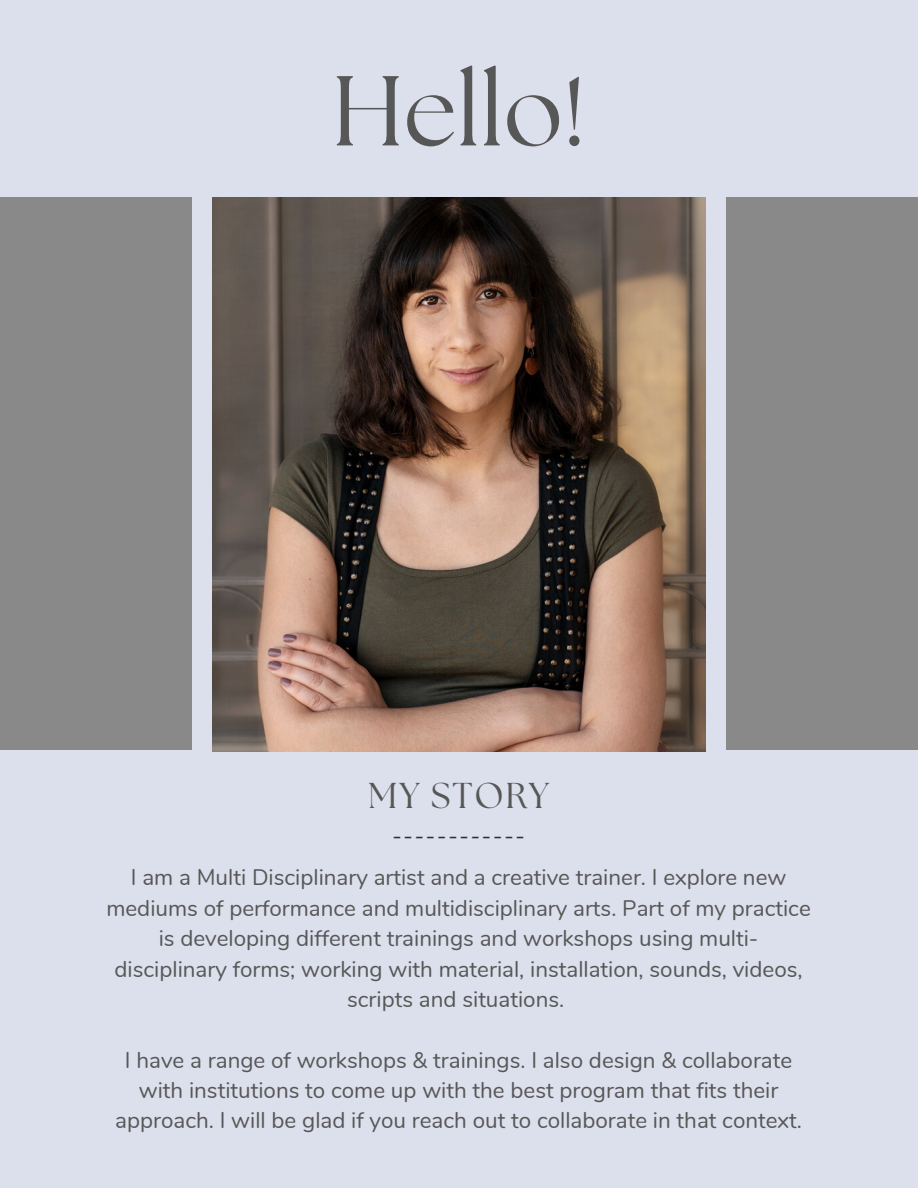
<style>
.page{position:relative;width:918px;height:1188px;background:#dcdfec}
.page>*{position:absolute;margin:0;border:0;box-sizing:border-box;transform-origin:0 0}
.t1{font:99px "The Seasons";color:#575757}
.t2{font:35.85px "The Seasons";letter-spacing:.05em;color:#575757}
.t3{font:24.45px "Montserrat";color:#303030}
.t4{font:22.35px/30.3px "Nunito";color:#575757;text-align:center}
</style>
<div class="page">
<div style="left:726px;top:198px;width:192px;height:552px;background:#898989"></div>
<div style="left:0;top:198px;width:191px;height:552px;background:#898989"></div>
<img style="left:212px;top:198px;width:493px;height:553px">
<h1 class="t1" style="left:332px;top:66px;width:255px">Hello!</h1>
<h2 class="t2" style="left:368px;top:780px;width:182px">MY STORY</h2>
<p class="t3" style="left:392px;top:821px;width:134px">------------</p>
<p class="t4" style="left:106px;top:863px;width:706px">I am a Multi Disciplinary artist and a creative trainer. I explore new mediums of performance and multidisciplinary arts. Part of my practice is developing different trainings and workshops using multi&shy;disciplinary forms; working with material, installation, sounds, videos, scripts and situations.</p>
<p class="t4" style="left:115px;top:1045px;width:688px">I have a range of workshops &amp; trainings. I also design &amp; collaborate with institutions to come up with the best program that fits their approach. I will be glad if you reach out to collaborate in that context.</p>
</div>
